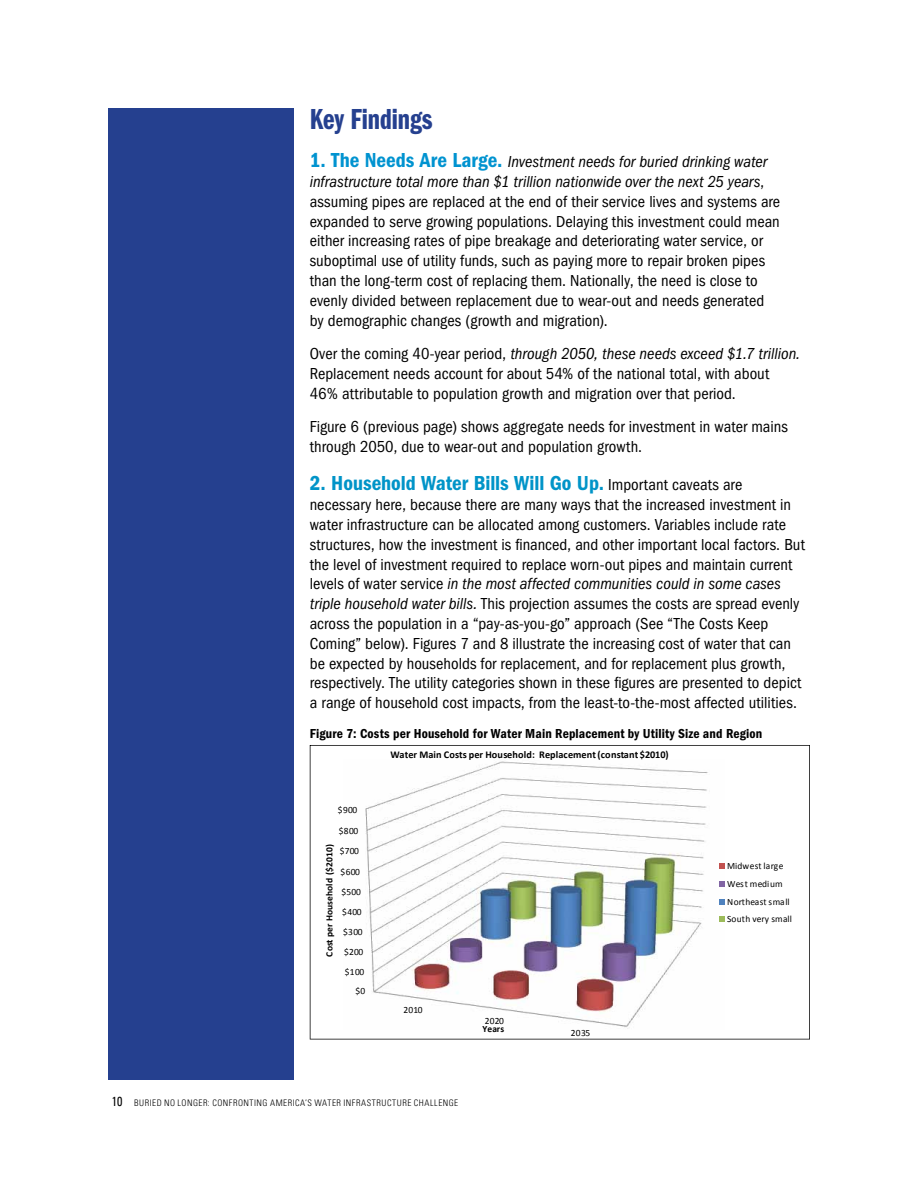
<style>
.page{position:relative;width:918px;height:1188px;background:#fff}
.page>*{position:absolute;margin:0;border:0;box-sizing:border-box;transform-origin:0 0}
.t1{font:30px "ITC Franklin Gothic Std Dm Cp";letter-spacing:-.005em;color:#25408f}
.t2{font:21px "ITC Franklin Gothic Std Dm Cd";letter-spacing:-.005em;color:#0094c8}
.t3{font:condensed 16.5px/19.8px "ITC Franklin Gothic Std";color:#000}
.t4{font:13.5px "ITC Franklin Gothic Std Dm Cd";letter-spacing:.01em;color:#000}
.t5{font:700 10.35px "Calibri";letter-spacing:.005em;color:#010101}
.t6{font:9.6px/17.7px "Calibri";letter-spacing:.015em;color:#010101}
.t7{font:700 9.6px "Calibri";letter-spacing:.025em;color:#010101}
.t8{font:700 9.45px "Calibri";color:#010101}
.t9{font:300 condensed 9px "Univers LT Std";letter-spacing:.055em;color:#000}
.s1{font-family:"ITC Franklin Gothic Std Dm Cd";font-stretch:normal;font-size:21px;color:#0093d0}
.s2{font-style:italic}
.s3{font-family:"ITC Franklin Gothic Std";font-stretch:condensed;font-size:16.5px;color:#000}
.s4{font-weight:400;font-size:13.2px}
</style>
<div class="page">
<div style="left:108px;top:108px;width:186px;height:972px;background:#25408f"></div>
<svg style="left:310px;top:745px;width:500px;height:295px"></svg>
<h1 class="t1" style="left:310px;top:102px;width:124px">Key Findings</h1>
<p class="t3" style="left:310px;top:152px;width:472px"><span class="s1">1. The Needs Are Large.</span> <span class="s2">Investment needs for buried drinking water infrastructure total more than $1 trillion nationwide over the next 25 years</span>, assuming pipes are replaced at the end of their service lives and systems are expanded to serve growing populations. Delaying this investment could mean either increasing rates of pipe breakage and deteriorating water service, or suboptimal use of utility funds, such as paying more to repair broken pipes than the long-term cost of replacing them. Nationally, the need is close to evenly divided between replacement due to wear-out and needs generated by demographic changes (growth and migration).</p>
<p class="t3" style="left:310px;top:344px;width:492px">Over the coming 40-year period, <span class="s2">through 2050, these needs exceed $1.7 trillion.<br></span>Replacement needs account for about 54% of the national total, with about<br>46% attributable to population growth and migration over that period.</p>
<p class="t3" style="left:310px;top:417px;width:480px">Figure 6 (previous page) shows aggregate needs for investment in water mains through 2050, due to wear-out and population growth.</p>
<p class="t2" style="left:310px;top:471px;width:434px">2. Household Water Bills Will Go Up. <span class="s3">Important caveats are</span></p>
<p class="t3" style="left:310px;top:495px;width:497px">necessary here, because there are many ways that the increased investment in water infrastructure can be allocated among customers. Variables include rate structures, how the investment is financed, and other important local factors. But the level of investment required to replace worn-out pipes and maintain current levels of water service <span class="s2">in the most affected communities could in some cases triple household water bills.</span> This projection assumes the costs are spread evenly across the population in a “pay-as-you-go” approach (See “The Costs Keep Coming” below). Figures 7 and 8 illustrate the increasing cost of water that can be expected by households for replacement, and for replacement plus growth, respectively. The utility categories shown in these figures are presented to depict a range of household cost impacts, from the least-to-the-most affected utilities.</p>
<p class="t4" style="left:310px;top:726px;width:454px">Figure 7: Costs per Household for Water Main Replacement by Utility Size and Region</p>
<p class="t6" style="left:338px;top:801px;width:21px">$900</p>
<p class="t6" style="left:339px;top:822px;width:21px">$800</p>
<p class="t8" style="left:323px;top:957px;width:114px;rotate:-90deg">Cost per Household ($2010)</p>
<p class="t6" style="left:340px;top:842px;width:21px">$700</p>
<p class="t6" style="left:341px;top:863px;width:21px">$600</p>
<p class="t6" style="left:341px;top:883px;width:21px">$500</p>
<p class="t6" style="left:342px;top:903px;width:21px">$400</p>
<p class="t6" style="left:343px;top:923px;width:21px">$300</p>
<p class="t6" style="left:344px;top:943px;width:21px">$200</p>
<p class="t6" style="left:345px;top:963px;width:21px">$100</p>
<p class="t6" style="left:356px;top:982px;width:11px">$0</p>
<p class="t5" style="left:391px;top:748px;width:280px">Water Main Costs per Household: Replacement(constant $2010)</p>
<p class="t6" style="left:403px;top:1001px;width:21px">2010</p>
<p class="t6" style="left:485px;top:1012px;width:21px">2020</p>
<p class="t7" style="left:482px;top:1023px;width:23px">Years</p>
<p class="t6" style="left:571px;top:1024px;width:21px">2035</p>
<p class="t9" style="left:112px;top:1097px;width:348px"><span class="s4">10</span> BURIED NO LONGER: CONFRONTING AMERICA’S WATER INFRASTRUCTURE CHALLENGE</p>
<p class="t6" style="left:727px;top:857px;width:66px">Midwest large<br>West medium<br>Northeast small<br>South very small</p>
</div>
